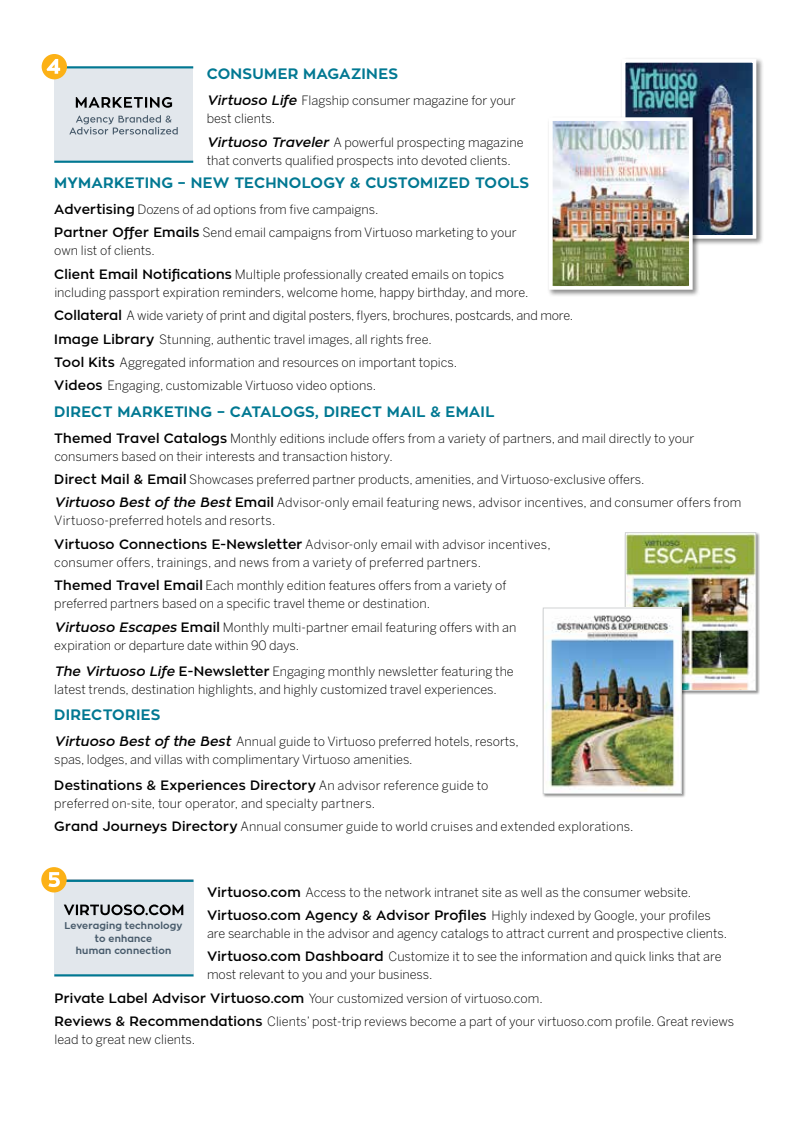
<style>
.page{position:relative;width:810px;height:1134px;background:#fff}
.page>*{position:absolute;margin:0;border:0;box-sizing:border-box;transform-origin:0 0}
.t1{font:700 15px "Zona Pro";letter-spacing:.015em;color:#007892}
.t2{font:600 13.5px "Zona Pro";letter-spacing:.015em;color:#000}
.t3{font:300 12.75px/23.4px "Benton Sans";color:#000}
.t4{font:700 9.75px/12.5px "Zona Pro";letter-spacing:.015em;color:#485b6b;text-align:center}
.s1{font-family:"Zona Pro";font-weight:600;font-style:italic;font-size:13.5px}
.s2{font-family:"Zona Pro";font-weight:600;font-size:13.5px}
.s3{font-family:"Benton Sans";font-weight:300;font-size:12.75px}
</style>
<div class="page">
<div style="left:54px;top:66px;width:139px;height:97px;background:#e2e7ec"></div>
<hr style="left:54px;top:66px;width:139px;height:2px;background:#007892">
<hr style="left:54px;top:161px;width:139px;height:2px;background:#007892">
<svg style="left:69px;top:115px;width:109px;height:20px"></svg>
<svg style="left:76px;top:97px;width:96px;height:11px"></svg>
<div style="left:42px;top:54px;width:25px;height:25px;background:#fcb116;border-radius:50%"></div>
<svg style="left:47px;top:59px;width:13px;height:15px"></svg>
<div style="left:54px;top:880px;width:140px;height:96px;background:#e2e7ec"></div>
<hr style="left:54px;top:880px;width:140px;height:2px;background:#007892">
<hr style="left:54px;top:974px;width:140px;height:2px;background:#007892">
<svg style="left:64px;top:904px;width:120px;height:12px"></svg>
<div style="left:41px;top:867px;width:26px;height:25px;background:#fcb116;border-radius:50%"></div>
<svg style="left:48px;top:872px;width:12px;height:15px"></svg>
<div style="left:625px;top:532px;width:135px;height:163px;background:#000;opacity:.45"></div>
<img style="left:627px;top:534px;width:127px;height:155px">
<div style="left:625px;top:532px;width:131px;height:159px;border:1px solid #d1d3d4"></div>
<div style="left:542px;top:607px;width:143px;height:191px;background:#000;opacity:.45"></div>
<img style="left:545px;top:610px;width:135px;height:182px">
<div style="left:543px;top:608px;width:139px;height:186px;border:1px solid #d1d3d4"></div>
<div style="left:620px;top:57px;width:144px;height:189px;background:#000;opacity:.45"></div>
<img style="left:627px;top:64px;width:124px;height:170px">
<div style="left:622px;top:59px;width:134px;height:180px;border:4px solid #fff"></div>
<div style="left:547px;top:116px;width:153px;height:181px;background:#000;opacity:.45"></div>
<img style="left:554px;top:122px;width:134px;height:163px">
<div style="left:549px;top:117px;width:144px;height:173px;border:4px solid #fff"></div>
<p class="t1" style="left:207px;top:64px;width:193px">CONSUMER MAGAZINES</p>
<p class="t3" style="left:207px;top:91px;width:311px;line-height:18px"><span class="s1">Virtuoso Life</span> Flagship consumer magazine for your best clients.</p>
<p class="t3" style="left:207px;top:133px;width:318px;line-height:18px"><span class="s1">Virtuoso Traveler</span> A powerful prospecting magazine that converts qualified prospects into devoted clients.</p>
<p class="t1" style="left:54px;top:173px;width:476px">MYMARKETING – NEW TECHNOLOGY &amp; CUSTOMIZED TOOLS</p>
<p class="t3" style="left:54px;top:198px;width:464px"><span class="s2">Advertising</span> Dozens of ad options from five campaigns.<br><span class="s2">Partner Offer Emails</span> Send email campaigns from Virtuoso marketing to your</p>
<p class="t3" style="left:54px;top:239px;width:451px">own list of clients.<br><span class="s2">Client Email Notifications</span> Multiple professionally created emails on topics</p>
<p class="t3" style="left:54px;top:280px;width:520px">including passport expiration reminders, welcome home, happy birthday, and more.<br><span class="s2">Collateral</span> A wide variety of print and digital posters, flyers, brochures, postcards, and more.<br><span class="s2">Image Library</span> Stunning, authentic travel images, all rights free.<br><span class="s2">Tool Kits</span> Aggregated information and resources on important topics.<br><span class="s2">Videos</span> Engaging, customizable Virtuoso video options.</p>
<p class="t1" style="left:54px;top:401px;width:442px">DIRECT MARKETING – CATALOGS, DIRECT MAIL &amp; EMAIL</p>
<p class="t3" style="left:54px;top:429px;width:641px;line-height:18px"><span class="s2">Themed Travel Catalogs</span> Monthly editions include offers from a variety of partners, and mail directly to your consumers based on their interests and transaction history.</p>
<p class="t3" style="left:54px;top:468px;width:689px"><span class="s2">Direct Mail &amp; Email</span> Showcases preferred partner products, amenities, and Virtuoso-exclusive offers.<br><span class="s1">Virtuoso Best of the Best</span> <span class="s2">Email</span> Advisor-only email featuring news, advisor incentives, and consumer offers from</p>
<p class="t3" style="left:54px;top:509px;width:498px">Virtuoso-preferred hotels and resorts.<br><span class="s2">Virtuoso Connections E-Newsletter</span> Advisor-only email with advisor incentives,</p>
<p class="t3" style="left:54px;top:550px;width:454px">consumer offers, trainings, and news from a variety of preferred partners.<br><span class="s2">Themed Travel Email</span> Each monthly edition features offers from a variety of</p>
<p class="t3" style="left:54px;top:592px;width:464px">preferred partners based on a specific travel theme or destination.<br><span class="s1">Virtuoso Escapes</span> <span class="s2">Email</span> Monthly multi-partner email featuring offers with an</p>
<p class="t3" style="left:54px;top:632px;width:461px;line-height:26.1px">expiration or departure date within 90 days.<br><span class="s1">The Virtuoso Life</span> <span class="s2">E-Newsletter</span> Engaging monthly newsletter featuring the</p>
<p class="t3" style="left:54px;top:677px;width:444px">latest trends, destination highlights, and highly customized travel experiences.</p>
<p class="t1" style="left:54px;top:705px;width:108px">DIRECTORIES</p>
<p class="t3" style="left:54px;top:732px;width:466px;line-height:18px"><span class="s1">Virtuoso Best of the Best</span> Annual guide to Virtuoso preferred hotels, resorts, spas, lodges, and villas with complimentary Virtuoso amenities.</p>
<p class="t2" style="left:54px;top:777px;width:436px">Destinations &amp; Experiences Directory <span class="s3">An advisor reference guide to</span></p>
<p class="t3" style="left:54px;top:792px;width:581px">preferred on-site, tour operator, and specialty partners.<br><span class="s2">Grand Journeys Directory</span> Annual consumer guide to world cruises and extended explorations.</p>
<p class="t3" style="left:207px;top:880px;width:486px"><span class="s2">Virtuoso.com</span> Access to the network intranet site as well as the consumer website.</p>
<p class="t2" style="left:207px;top:907px;width:505px">Virtuoso.com Agency &amp; Advisor Profiles <span class="s3">Highly indexed by Google, your profiles</span></p>
<p class="t3" style="left:207px;top:922px;width:522px">are searchable in the advisor and agency catalogs to attract current and prospective clients.<br><span class="s2">Virtuoso.com Dashboard</span> Customize it to see the information and quick links that are</p>
<p class="t3" style="left:55px;top:963px;width:681px;text-indent:152px">most relevant to you and your business.<br><span class="s2">Private Label Advisor Virtuoso.com</span> Your customized version of virtuoso.com.<br><span class="s2">Reviews &amp; Recommendations</span> Clients’ post-trip reviews become a part of your virtuoso.com profile. Great reviews</p>
<p class="t3" style="left:55px;top:1028px;width:142px">lead to great new clients.</p>
<p class="t4" style="left:65px;top:920px;width:119px">Leveraging technology to enhance<br>human connection</p>
</div>
